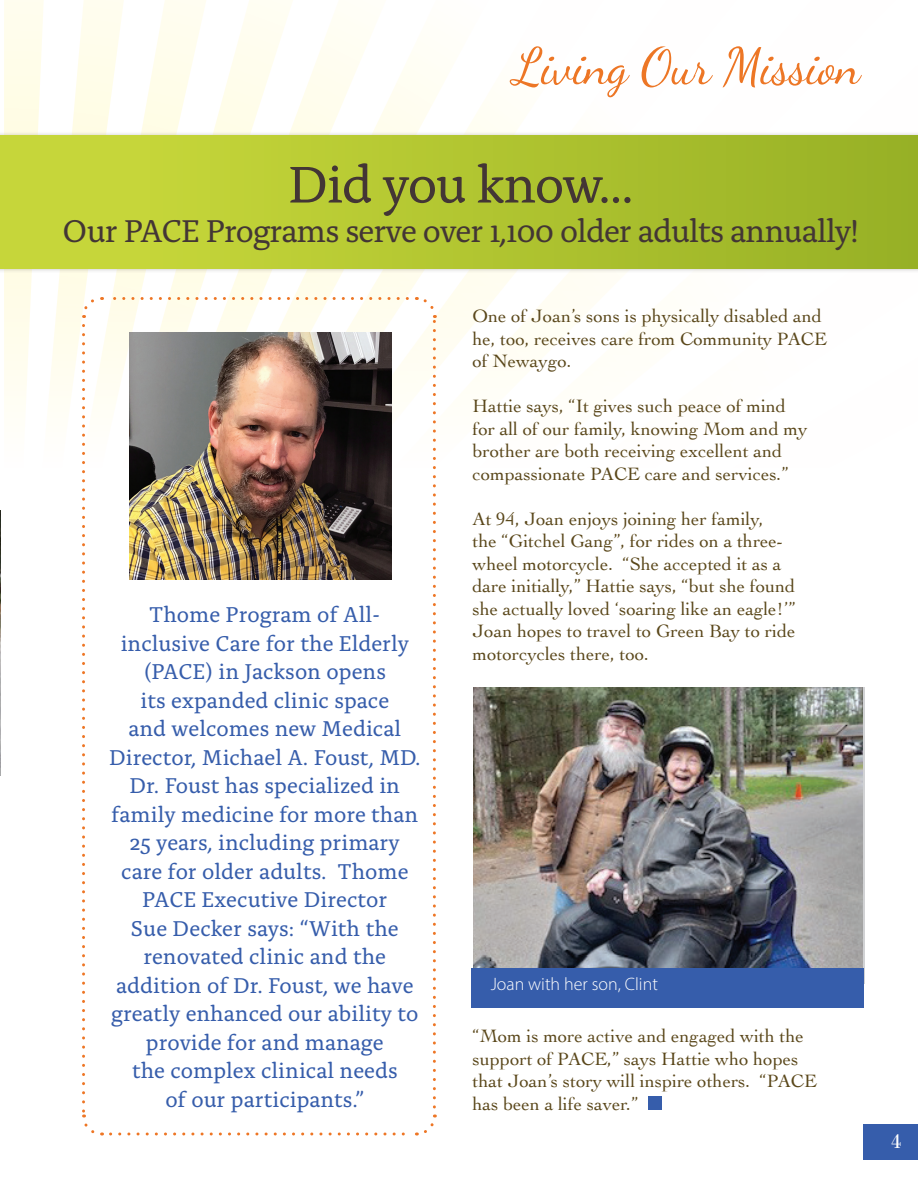
<style>
.page{position:relative;width:918px;height:1188px;background:#fff}
.page>*{position:absolute;margin:0;border:0;box-sizing:border-box;transform-origin:0 0}
.t1{font:54px "Alda OTCEV";letter-spacing:-.03em;color:#433635}
.t2{font:51px "Dancing Script";letter-spacing:-.01em;color:#ed7625}
.t3{font:33px "Alda OTCEV";letter-spacing:-.03em;color:#433635}
.t4{font:22.5px/28.5px "Alda OTCEV";color:#365dab;text-align:center}
.t5{font:21px "Bodoni";color:#fff}
.t6{font:18.75px/22.5px "Cochin";color:#5a471a}
.t7{font:300 18px "Myriad Pro";color:#fff}
</style>
<div class="page">
<svg style="left:4px;top:0;width:513px;height:131px"></svg>
<div style="left:0;top:131px;width:918px;height:143px;background:#231f20;opacity:.25"></div>
<div style="left:0;top:135px;width:918px;height:133px;background:#c6d63a"></div>
<div style="left:126px;top:135px;width:792px;height:133px;background:linear-gradient(to right,#c7d63a,#97b025)"></div>
<div style="left:648px;top:1096px;width:14px;height:14px;background:#365dab"></div>
<div style="left:863px;top:1124px;width:55px;height:36px;background:#365dab"></div>
<img style="left:130px;top:332px;width:262px;height:248px">
<svg style="left:82px;top:325px;width:21px;height:811px"></svg>
<svg style="left:111px;top:1114px;width:326px;height:22px"></svg>
<svg style="left:416px;top:297px;width:20px;height:810px"></svg>
<svg style="left:80px;top:297px;width:327px;height:21px"></svg>
<img style="left:0;top:510px;width:1px;height:266px">
<img style="left:473px;top:687px;width:390px;height:281px">
<div style="left:472px;top:968px;width:392px;height:40px;background:#365dab"></div>
<h2 class="t2" style="left:513px;top:36px;width:348px">Living Our Mission</h2>
<h1 class="t1" style="left:288px;top:144px;width:347px">Did you know...</h1>
<h3 class="t3" style="left:63px;top:207px;width:798px">Our PACE Programs serve over 1,100 older adults annually!</h3>
<p class="t4" style="left:109px;top:599px;width:313px">Thome Program of All&shy;inclusive Care for the Elderly (PACE) in Jackson opens<br>its expanded clinic space<br>and welcomes new Medical<br>Director, Michael A. Foust, MD.<br>Dr. Foust has specialized in family medicine for more than<br>25 years, including primary care for older adults. Thome<br>PACE Executive Director<br>Sue Decker says: “With the renovated clinic and the addition of Dr. Foust, we have greatly enhanced our ability to provide for and manage<br>the complex clinical needs<br>of our participants.”</p>
<p class="t6" style="left:472px;top:304px;width:356px">One of Joan’s sons is physically disabled and he, too, receives care from Community PACE of Newaygo.</p>
<p class="t6" style="left:472px;top:394px;width:336px">Hattie says, “It gives such peace of mind for all of our family, knowing Mom and my brother are both receiving excellent and compassionate PACE care and services.”</p>
<p class="t6" style="left:472px;top:507px;width:324px">At 94, Joan enjoys joining her family,<br>the “Gitchel Gang”, for rides on a three&shy;wheel motorcycle. “She accepted it as a dare initially,” Hattie says, “but she found she actually loved ‘soaring like an eagle!’” Joan hopes to travel to Green Bay to ride motorcycles there, too.</p>
<p class="t7" style="left:491px;top:973px;width:169px">Joan with her son, Clint</p>
<p class="t6" style="left:472px;top:1024px;width:346px">“Mom is more active and engaged with the support of PACE,” says Hattie who hopes that Joan’s story will inspire others. “PACE has been a life saver.”</p>
<p class="t5" style="left:891px;top:1129px;width:12px">4</p>
</div>
